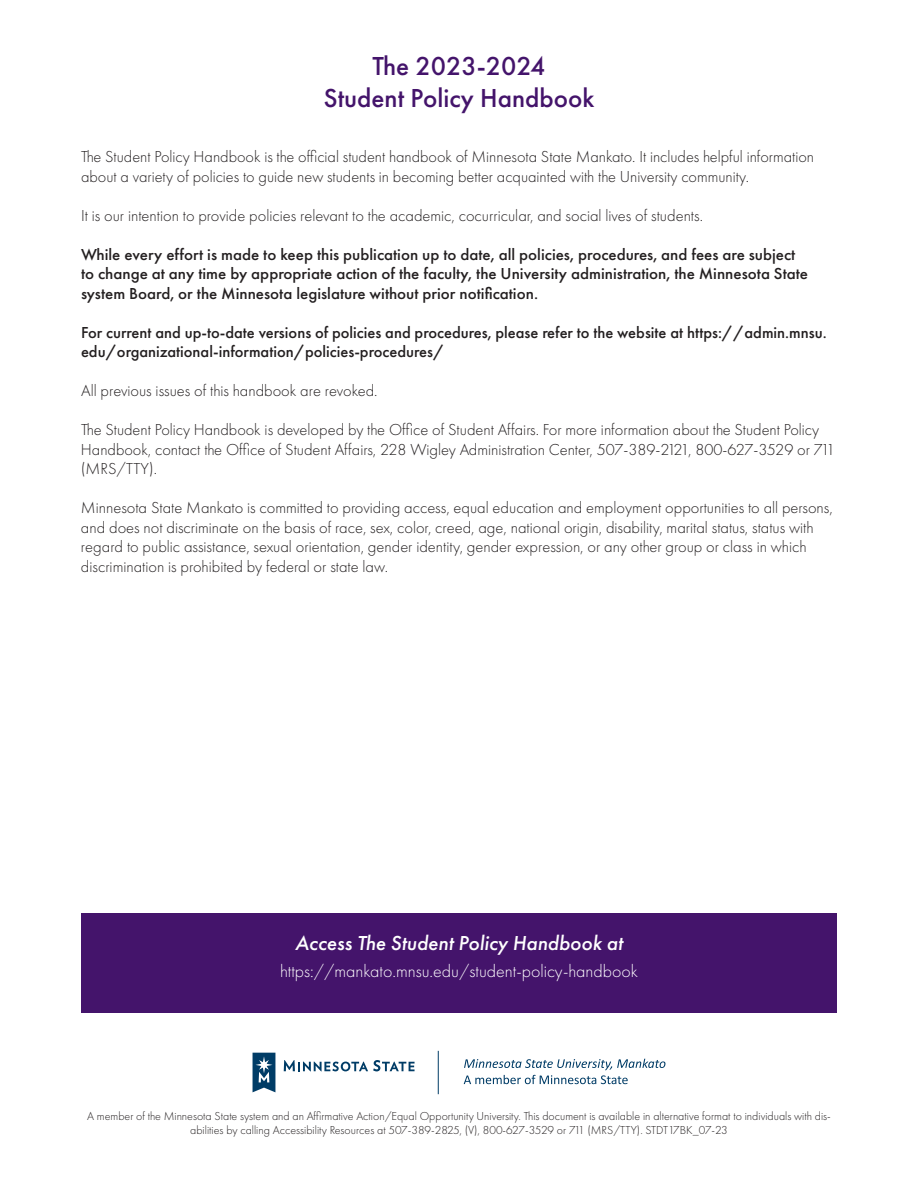
<style>
.page{position:relative;width:918px;height:1188px;background:#fff}
.page>*{position:absolute;margin:0;border:0;box-sizing:border-box;transform-origin:0 0}
.t1{font:500 27px/32.4px "Futura PT";color:#44146b;text-align:center}
.t2{font:italic 500 21px "Futura PT";color:#fff}
.t3{font:300 18px "Futura PT";color:#fff}
.t4{font:300 16.5px/19.5px "Futura PT";color:#231f20}
.t5{font:500 16.5px/19.5px "Futura PT";color:#231f20}
.t6{font:300 12px/14.4px "Futura PT";color:#231f20;text-align:center}
</style>
<div class="page">
<div style="left:81px;top:913px;width:756px;height:99px;background:#44146b"></div>
<svg style="left:284px;top:1060px;width:131px;height:11px"></svg>
<svg style="left:253px;top:1053px;width:22px;height:39px"></svg>
<hr style="left:438px;top:1051px;width:1px;height:43px;background:#003c66">
<svg style="left:464px;top:1059px;width:201px;height:25px"></svg>
<h1 class="t1" style="left:324px;top:49px;width:272px">The 2023-2024<br>Student Policy Handbook</h1>
<p class="t4" style="left:81px;top:147px;width:735px">The Student Policy Handbook is the official student handbook of Minnesota State Mankato. It includes helpful information about a variety of policies to guide new students in becoming better acquainted with the University community.</p>
<p class="t4" style="left:81px;top:206px;width:624px">It is our intention to provide policies relevant to the academic, cocurricular, and social lives of students.</p>
<p class="t5" style="left:81px;top:244px;width:729px">While every effort is made to keep this publication up to date, all policies, procedures, and fees are subject to change at any time by appropriate action of the faculty, the University administration, the Minnesota State system Board, or the Minnesota legislature without prior notification.</p>
<p class="t5" style="left:81px;top:322px;width:747px">For current and up-to-date versions of policies and procedures, please refer to the website at https://admin.mnsu. edu/organizational-information/policies-procedures/</p>
<p class="t4" style="left:81px;top:381px;width:298px">All previous issues of this handbook are revoked.</p>
<p class="t4" style="left:81px;top:420px;width:756px">The Student Policy Handbook is developed by the Office of Student Affairs. For more information about the Student Policy<br>Handbook, contact the Office of Student Affairs, 228 Wigley Administration Center, 507-389-2121, 800-627-3529 or 711 (MRS/TTY).</p>
<p class="t4" style="left:81px;top:498px;width:753px">Minnesota State Mankato is committed to providing access, equal education and employment opportunities to all persons, and does not discriminate on the basis of race, sex, color, creed, age, national origin, disability, marital status, status with regard to public assistance, sexual orientation, gender identity, gender expression, or any other group or class in which discrimination is prohibited by federal or state law.</p>
<p class="t2" style="left:295px;top:929px;width:329px">Access The Student Policy Handbook at</p>
<p class="t3" style="left:280px;top:960px;width:359px">https://mankato.mnsu.edu/student-policy-handbook</p>
<p class="t6" style="left:87px;top:1109px;width:745px">A member of the Minnesota State system and an Affirmative Action/Equal Opportunity University. This document is available in alternative format to individuals with dis&shy;abilities by calling Accessibility Resources at 507-389-2825, (V), 800-627-3529 or 711 (MRS/TTY). STDT17BK_07-23</p>
</div>
